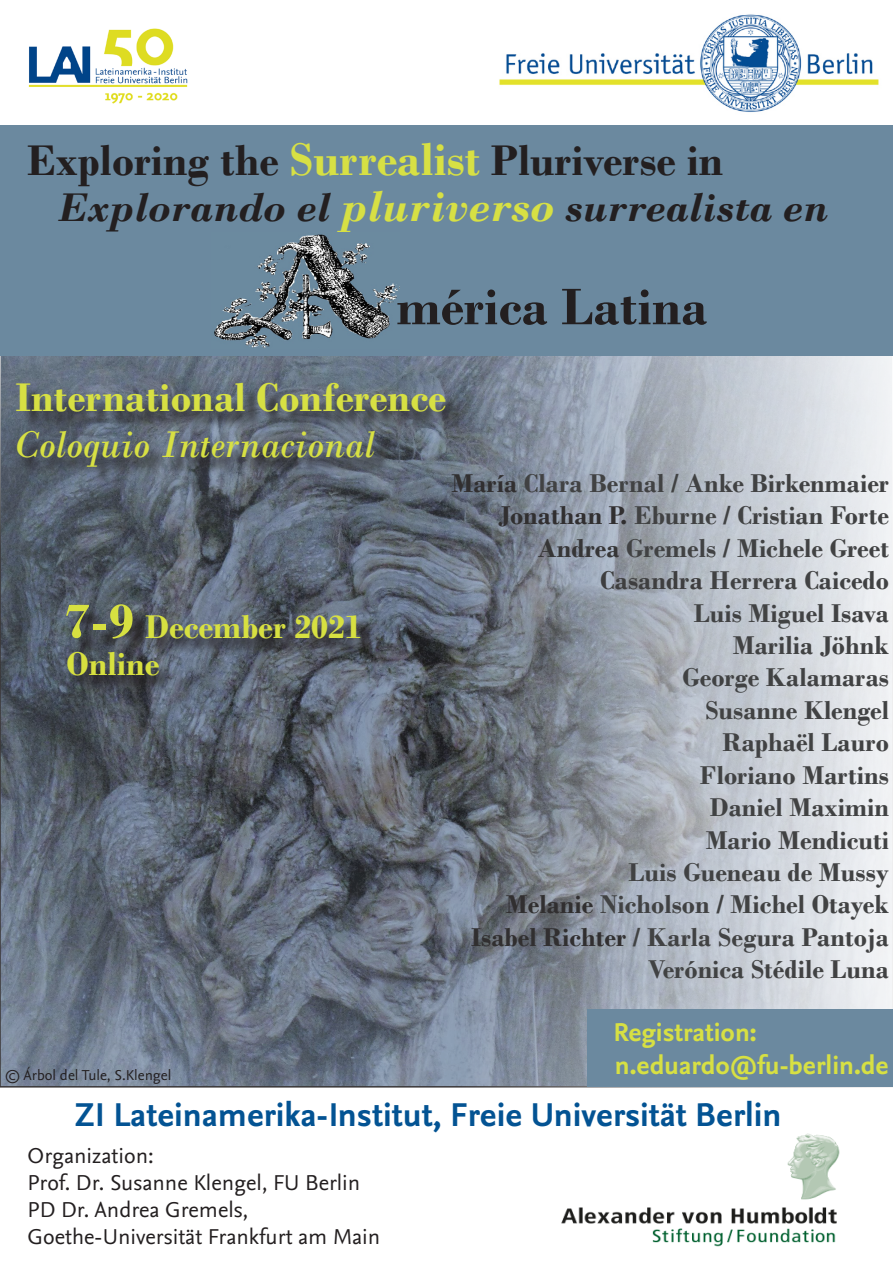
<style>
.page{position:relative;width:893px;height:1263px;background:#fff}
.page>*{position:absolute;margin:0;border:0;box-sizing:border-box;transform-origin:0 0}
.t1{font:700 54px "Bodoni";color:#231f20}
.t2{font:700 45px "Bodoni";color:#231f20}
.t3{font:italic 700 42px "Bodoni";color:#231f20}
.t4{font:700 42px "Bodoni";color:#d7e043}
.t5{font:italic 39px "Bodoni";color:#d7e043}
.t6{font:700 34.5px "Nexus Sans Pro";color:#035393}
.t7{font:700 34.5px "Bodoni";color:#d7e041}
.t8{font:700 34.5px "Bodoni";color:#d7e03f}
.t9{font:700 27px "Bodoni";color:#414243}
.t10{font:700 27px "Nexus Sans Pro";color:#d7e043}
.t11{font:22.5px "Nexus Sans Pro";color:#231f20}
.t12{font:15px "Nexus Sans Pro";color:#231f20}
.s1{font-size:48px;color:#d7e044}
.s2{font-size:45px;color:#d7e044}
.s3{font-size:51px}
.s4{color:#312f30}
.s5{color:#363536}
.s6{color:#3e3e3f}
</style>
<div class="page">
<img style="left:499px;top:14px;width:380px;height:98px">
<img style="left:3px;top:355px;width:887px;height:729px">
<div style="left:20px;top:386px;width:443px;height:44px;background:#231f20;opacity:.9"></div>
<svg style="left:70px;top:607px;width:308px;height:49px"></svg>
<div style="left:588px;top:1009px;width:305px;height:77px;background:#6b899f"></div>
<svg style="left:70px;top:655px;width:108px;height:39px"></svg>
<img style="left:561px;top:1133px;width:279px;height:114px">
<img style="left:28px;top:28px;width:160px;height:76px">
<svg style="left:20px;top:434px;width:372px;height:52px"></svg>
<div style="left:0;top:125px;width:893px;height:230px;background:#6b899f"></div>
<img style="left:214px;top:234px;width:186px;height:114px">
<p class="t2" style="left:27px;top:134px;width:698px">Exploring the <span class="s1">Surrealist</span> Pluriverse in</p>
<p class="t3" style="left:58px;top:183px;width:772px">Explorando el <span class="s2">pluriverso</span> surrealista en</p>
<p class="t1" style="left:397px;top:275px;width:312px">mérica Latina</p>
<p class="t4" style="left:15px;top:372px;width:432px">International Conference</p>
<p class="t5" style="left:14px;top:421px;width:362px">Coloquio Internacional</p>
<p class="t7" style="left:65px;top:606px;width:299px"><span class="s3">7-9</span> December 2021</p>
<p class="t8" style="left:66px;top:643px;width:95px">Online</p>
<p class="t12" style="left:5px;top:1064px;width:168px">© Árbol del Tule, S.Klengel</p>
<p class="t9" style="left:451px;top:467px;width:439px"><span class="s4">María</span> Clara Bernal / Anke Birkenmaier</p>
<p class="t9" style="left:498px;top:500px;width:392px"><span class="s4">Jonathan P.</span> Eburne / Cristian Forte</p>
<p class="t9" style="left:538px;top:532px;width:353px"><span class="s5">Andrea</span> Gremels / Michele Greet</p>
<p class="t9" style="left:600px;top:564px;width:290px"><span class="s6">Casandra</span> Herrera Caicedo</p>
<p class="t9" style="left:694px;top:597px;width:197px">Luis Miguel Isava</p>
<p class="t9" style="left:733px;top:629px;width:158px">Marilia Jöhnk</p>
<p class="t9" style="left:682px;top:662px;width:208px">George Kalamaras</p>
<p class="t9" style="left:705px;top:694px;width:185px">Susanne Klengel</p>
<p class="t9" style="left:723px;top:726px;width:168px">Raphaël Lauro</p>
<p class="t9" style="left:700px;top:759px;width:191px">Floriano Martins</p>
<p class="t9" style="left:710px;top:791px;width:181px">Daniel Maximin</p>
<p class="t9" style="left:706px;top:824px;width:185px">Mario Mendicuti</p>
<p class="t9" style="left:629px;top:856px;width:262px">Luis Gueneau de Mussy</p>
<p class="t9" style="left:506px;top:888px;width:385px"><span class="s4">Melanie</span> Nicholson / Michel Otayek</p>
<p class="t9" style="left:471px;top:921px;width:419px"><span class="s4">Isabel Richter</span> / Karla Segura Pantoja</p>
<p class="t9" style="left:648px;top:953px;width:242px">Verónica Stédile Luna</p>
<p class="t10" style="left:613px;top:1012px;width:145px">Registration:</p>
<p class="t10" style="left:615px;top:1045px;width:275px">n.eduardo@fu-berlin.de</p>
<p class="t6" style="left:75px;top:1089px;width:708px">ZI Lateinamerika-Institut, Freie Universität Berlin</p>
<p class="t11" style="left:28px;top:1138px;width:128px">Organization:</p>
<p class="t11" style="left:28px;top:1165px;width:334px">Prof. Dr. Susanne Klengel, FU Berlin</p>
<p class="t11" style="left:28px;top:1192px;width:222px">PD Dr. Andrea Gremels,</p>
<p class="t11" style="left:28px;top:1219px;width:354px">Goethe-Universität Frankfurt am Main</p>
</div>
